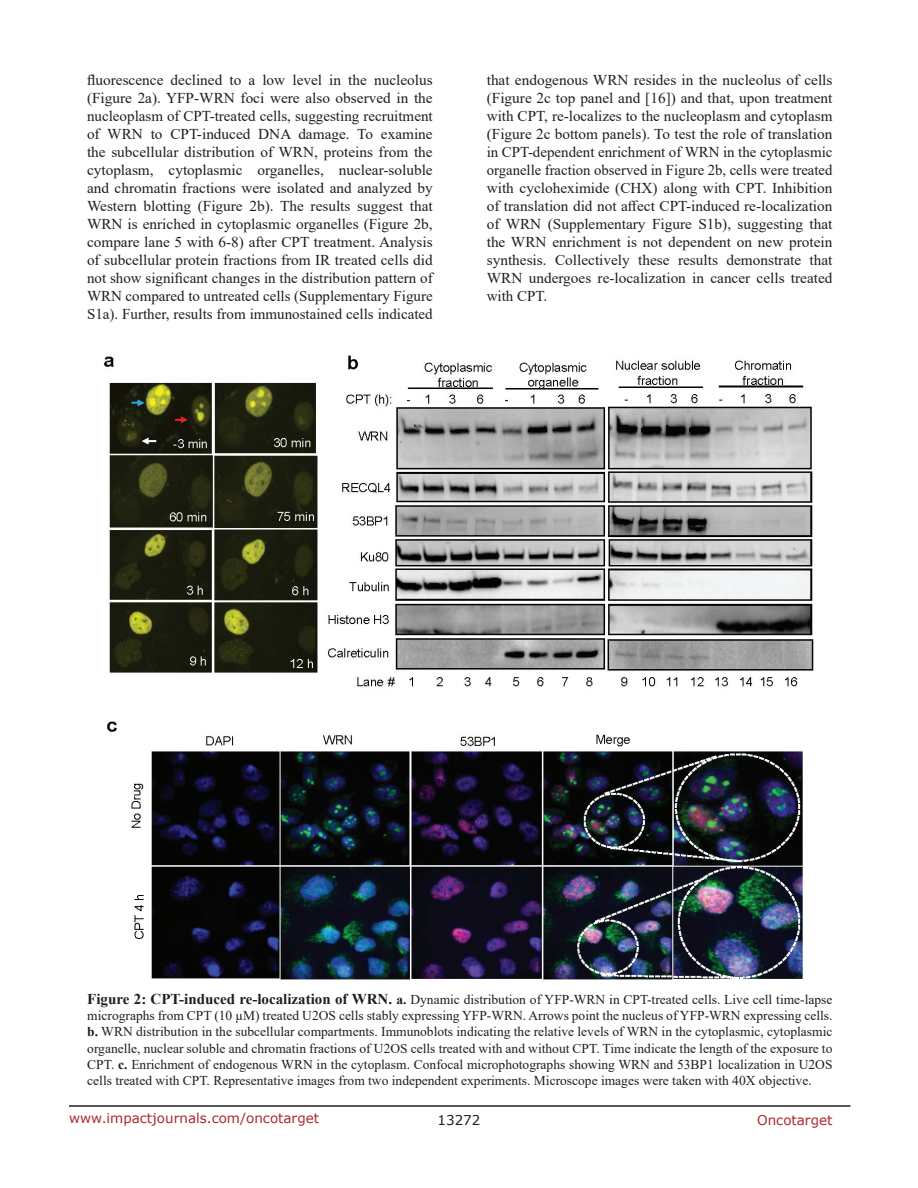
<style>
.page{position:relative;width:918px;height:1188px;background:#fff}
.page>*{position:absolute;margin:0;border:0;box-sizing:border-box;transform-origin:0 0}
.t1{font:15px/18px "Times New Roman";color:#201d20;text-align:justify}
.t2{font:13.5px/16.2px "Times New Roman";color:#201d20;text-align:justify}
.t3{font:13.5px "Verdana";color:#ac2830}
.t4{font:13.5px "Verdana";color:#201d20}
.s1{font-weight:700;font-size:15px}
.s2{font-weight:700}
</style>
<div class="page">
<hr style="left:69px;top:1105px;width:781px;height:2px;background:#231f20">
<img style="left:104px;top:355px;width:710px;height:625px">
<p class="t1" style="left:87px;top:71px;width:347px">fluorescence declined to a low level in the nucleolus (Figure 2a). YFP-WRN foci were also observed in the nucleoplasm of CPT-treated cells, suggesting recruitment of WRN to CPT-induced DNA damage. To examine the subcellular distribution of WRN, proteins from the cytoplasm, cytoplasmic organelles, nuclear-soluble and chromatin fractions were isolated and analyzed by Western blotting (Figure 2b). The results suggest that WRN is enriched in cytoplasmic organelles (Figure 2b, compare lane 5 with 6-8) after CPT treatment. Analysis of subcellular protein fractions from IR treated cells did not show significant changes in the distribution pattern of WRN compared to untreated cells (Supplementary Figure S1a). Further, results from immunostained cells indicated</p>
<p class="t1" style="left:487px;top:71px;width:347px">that endogenous WRN resides in the nucleolus of cells (Figure 2c top panel and [16]) and that, upon treatment with CPT, re-localizes to the nucleoplasm and cytoplasm (Figure 2c bottom panels). To test the role of translation in CPT-dependent enrichment of WRN in the cytoplasmic organelle fraction observed in Figure 2b, cells were treated with cycloheximide (CHX) along with CPT. Inhibition of translation did not affect CPT-induced re-localization of WRN (Supplementary Figure S1b), suggesting that the WRN enrichment is not dependent on new protein synthesis. Collectively these results demonstrate that WRN undergoes re-localization in cancer cells treated with CPT.</p>
<p class="t2" style="left:87px;top:991px;width:747px"><span class="s1">Figure 2: CPT-induced re-localization of WRN.</span> <span class="s2">a.</span> Dynamic distribution of YFP-WRN in CPT-treated cells. Live cell time-lapse micrographs from CPT (10 µM) treated U2OS cells stably expressing YFP-WRN. Arrows point the nucleus of YFP-WRN expressing cells. <span class="s2">b.</span> WRN distribution in the subcellular compartments. Immunoblots indicating the relative levels of WRN in the cytoplasmic, cytoplasmic organelle, nuclear soluble and chromatin fractions of U2OS cells treated with and without CPT. Time indicate the length of the exposure to CPT. <span class="s2">c.</span> Enrichment of endogenous WRN in the cytoplasm. Confocal microphotographs showing WRN and 53BP1 localization in U2OS cells treated with CPT. Representative images from two independent experiments. Microscope images were taken with 40X objective.</p>
<p class="t3" style="left:69px;top:1109px;width:252px">www.impactjournals.com/oncotarget</p>
<p class="t4" style="left:438px;top:1111px;width:44px">13272</p>
<p class="t3" style="left:757px;top:1111px;width:77px">Oncotarget</p>
</div>
